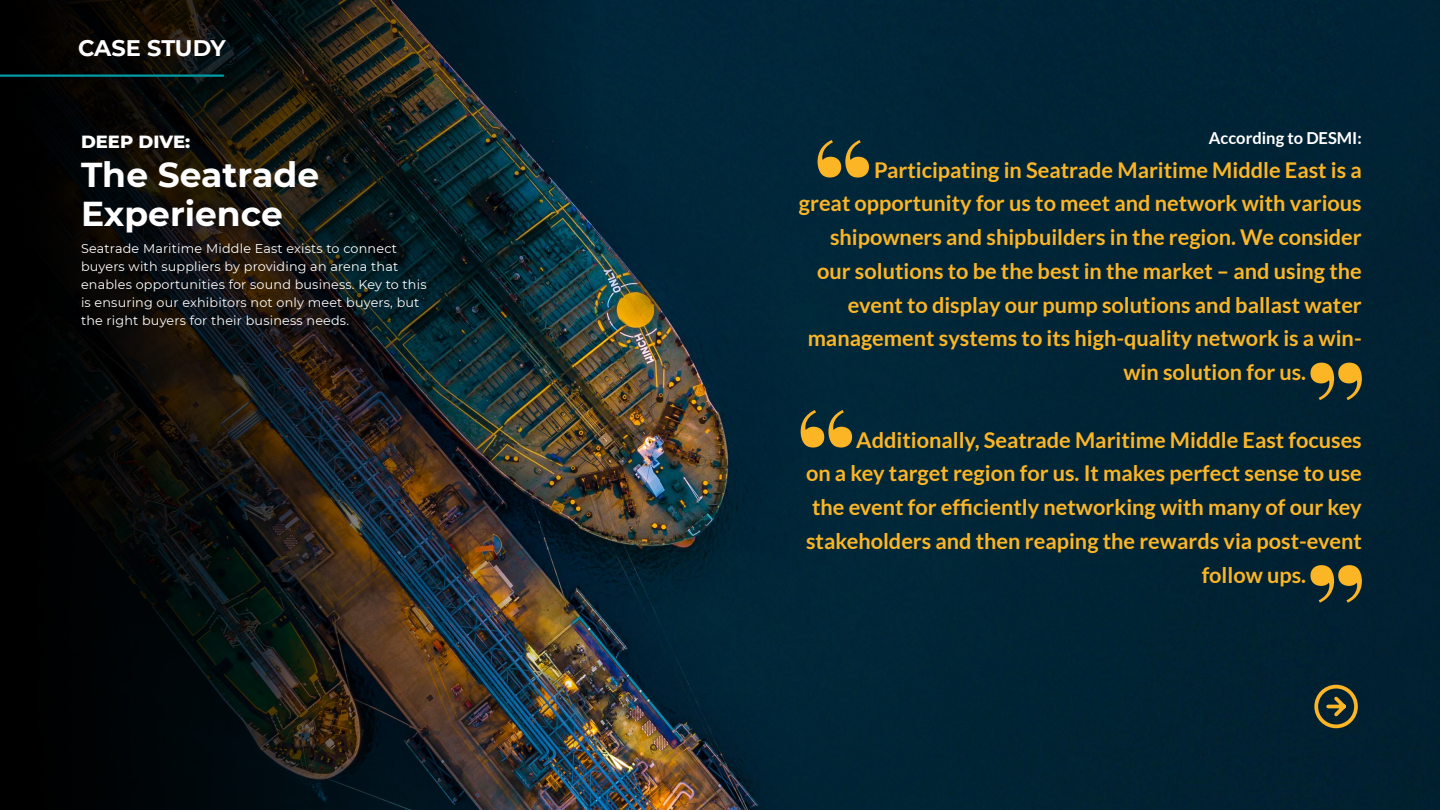
<style>
.page{position:relative;width:1440px;height:810px;background:#fff}
.page>*{position:absolute;margin:0;border:0;box-sizing:border-box;transform-origin:0 0}
.t1{font:700 34.5px/39px "Montserrat";color:#fff}
.t2{font:700 22.5px "Montserrat";letter-spacing:-.01em;color:#fff}
.t3{font:700 21.75px "Lato";color:#fcb525}
.t4{font:800 18px "Montserrat";color:#fff}
.t5{font:700 16.5px "Lato";color:#fff}
.t6{font:12.75px/18px "Montserrat";letter-spacing:.015em;color:#fff}
</style>
<div class="page">
<img style="left:597px;top:0;width:843px;height:810px">
<img style="left:0;top:0;width:597px;height:810px">
<svg style="left:1312px;top:683px;width:48px;height:47px;background:#45482d"></svg>
<svg style="left:818px;top:140px;width:51px;height:38px;background:#796b2f"></svg>
<svg style="left:1310px;top:363px;width:52px;height:37px;background:#7a692c"></svg>
<svg style="left:801px;top:410px;width:51px;height:38px;background:#796b2f"></svg>
<svg style="left:1310px;top:565px;width:52px;height:38px;background:#77662b"></svg>
<hr style="left:0;top:75px;width:223px;height:2px;background:#009ba7">
<p class="t2" style="left:78px;top:32px;width:149px">CASE STUDY</p>
<p class="t4" style="left:81px;top:128px;width:111px">DEEP DIVE:</p>
<h1 class="t1" style="left:81px;top:153px;width:240px">The Seatrade<br>Experience</h1>
<p class="t6" style="left:81px;top:239px;width:347px">Seatrade Maritime Middle East exists to connect buyers with suppliers by providing an arena that enables opportunities for sound business. Key to this is ensuring our exhibitors not only meet buyers, but the right buyers for their business needs.</p>
<p class="t5" style="left:1209px;top:128px;width:154px">According to DESMI:</p>
<p class="t3" style="left:874px;top:157px;width:489px">Participating in Seatrade Maritime Middle East is a</p>
<p class="t3" style="left:799px;top:191px;width:564px">great opportunity for us to meet and network with various</p>
<p class="t3" style="left:830px;top:225px;width:533px">shipowners and shipbuilders in the region. We consider</p>
<p class="t3" style="left:817px;top:258px;width:546px">our solutions to be the best in the market – and using the</p>
<p class="t3" style="left:848px;top:292px;width:515px">event to display our pump solutions and ballast water</p>
<p class="t3" style="left:808px;top:326px;width:556px">management systems to its high-quality network is a win-</p>
<p class="t3" style="left:1123px;top:360px;width:184px">win solution for us.</p>
<p class="t3" style="left:856px;top:427px;width:507px">Additionally, Seatrade Maritime Middle East focuses</p>
<p class="t3" style="left:806px;top:461px;width:557px">on a key target region for us. It makes perfect sense to use</p>
<p class="t3" style="left:812px;top:495px;width:551px">the event for efficiently networking with many of our key</p>
<p class="t3" style="left:806px;top:528px;width:557px">stakeholders and then reaping the rewards via post-event</p>
<p class="t3" style="left:1202px;top:562px;width:106px">follow ups.</p>
</div>
